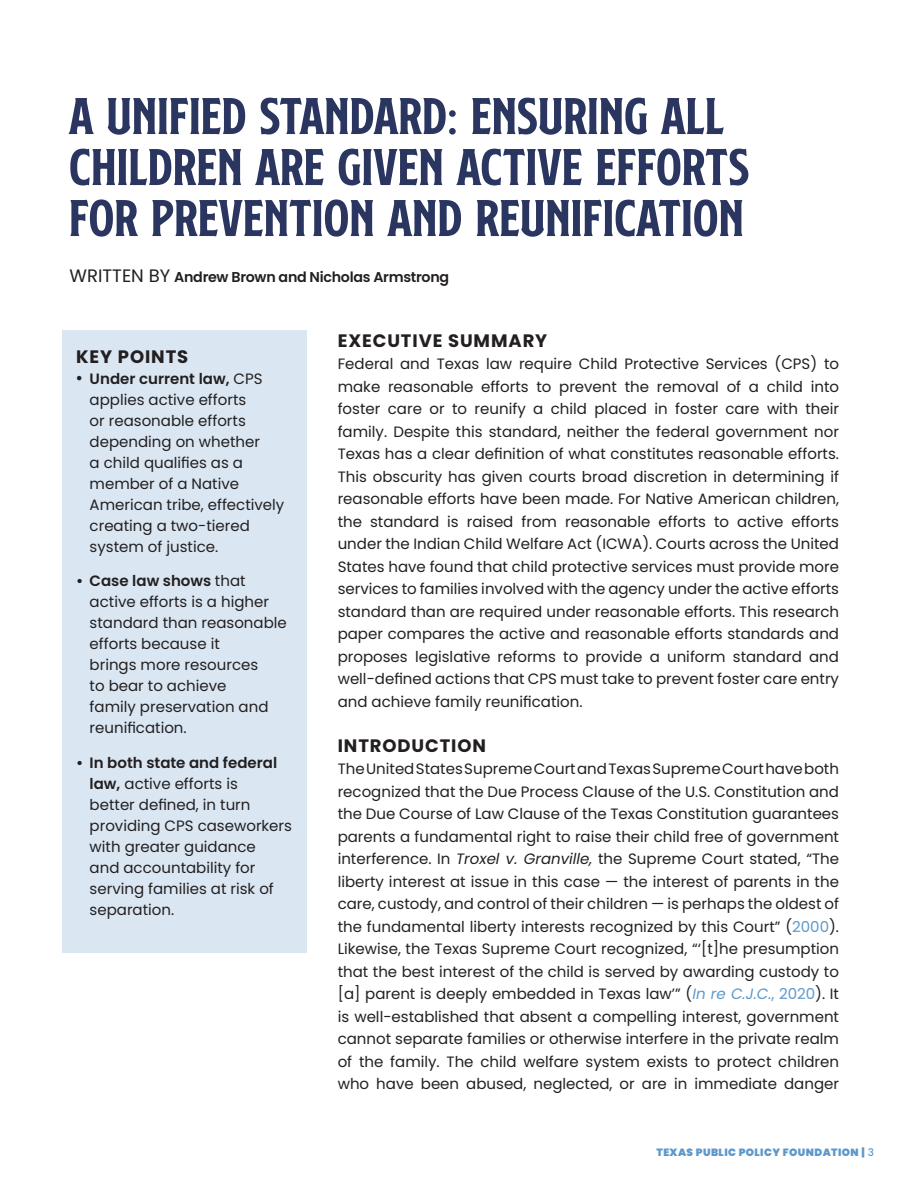
<style>
.page{position:relative;width:918px;height:1188px;background:#fff}
.page>*{position:absolute;margin:0;border:0;box-sizing:border-box;transform-origin:0 0}
.t1{font:60px/51px "SS Nickson One";letter-spacing:.02em;color:#2a3560}
.Heading{font:700 18px "Poppins";letter-spacing:.05em;color:#231f20}
.copy{font:15px/22.5px "Poppins";color:#231f20}
.t2{font:600 14.25px "Poppins";letter-spacing:-.02em;color:#231f20}
.t3{font:900 10.5px "Poppins";letter-spacing:.04em;color:#5d98cb}
.s1{font-weight:400;font-size:18px}
.s2{font-family:"Times New Roman";font-size:18px}
.s3{font-weight:600}
.s4{font-style:italic}
.s5{color:#212121}
.s6{color:#5d98cb}
.s7{font-style:italic;color:#5d98cb}
.s8{font-weight:500}
</style>
<div class="page">
<div style="left:63px;top:330px;width:244px;height:623px;background:#dae7f3"></div>
<p class="t1" style="left:70px;top:85px;width:681px">A UNIFIED STANDARD: ENSURING ALL<br>CHILDREN ARE GIVEN ACTIVE EFFORTS<br>FOR PREVENTION AND REUNIFICATION</p>
<p class="t2" style="left:70px;top:268px;width:381px"><span class="s1">WRITTEN BY</span> Andrew Brown and Nicholas Armstrong</p>
<p class="Heading" style="left:76px;top:346px;width:114px">KEY POINTS</p>
<p class="copy" style="left:90px;top:368px;width:196px;line-height:21px;text-indent:-14px"><span class="s2">•</span> <span class="s3">Under current law,</span> CPS applies active efforts<br>or reasonable efforts depending on whether<br>a child qualifies as a member of a Native<br>American tribe, effectively creating a two-tiered system of justice.</p>
<p class="copy" style="left:90px;top:571px;width:199px;line-height:21px;text-indent:-14px"><span class="s3">• Case law shows</span> that active efforts is a higher standard than reasonable efforts because it<br>brings more resources<br>to bear to achieve<br>family preservation and reunification.</p>
<p class="copy" style="left:90px;top:752px;width:204px;line-height:21px;text-indent:-14px"><span class="s3">• In both state and federal law,</span> active efforts is<br>better defined, in turn providing CPS caseworkers with greater guidance<br>and accountability for serving families at risk of separation.</p>
<p class="Heading" style="left:338px;top:330px;width:211px">EXECUTIVE SUMMARY</p>
<p class="copy" style="left:338px;top:353px;width:503px;text-align:justify">Federal and Texas law require Child Protective Services (CPS) to make reasonable efforts to prevent the removal of a child into foster care or to reunify a child placed in foster care with their family. Despite this standard, neither the federal government nor Texas has a clear definition of what constitutes reasonable efforts.<br>This obscurity has given courts broad discretion in determining if reasonable efforts have been made. For Native American children, the standard is raised from reasonable efforts to active efforts under the Indian Child Welfare Act (ICWA). Courts across the United States have found that child protective services must provide more services to families involved with the agency under the active efforts standard than are required under reasonable efforts. This research paper compares the active and reasonable efforts standards and proposes legislative reforms to provide a uniform standard and well-defined actions that CPS must take to prevent foster care entry and achieve family reunification.</p>
<p class="Heading" style="left:338px;top:735px;width:150px">INTRODUCTION</p>
<p class="copy" style="left:338px;top:758px;width:503px;text-align:justify">The United States Supreme Court and Texas Supreme Court have both recognized that the Due Process Clause of the U.S. Constitution and the Due Course of Law Clause of the Texas Constitution guarantees parents a fundamental right to raise their child free of government interference. In <span class="s4">Troxel v. Granville,</span> the Supreme Court stated, “<span class="s5">The liberty interest at issue in this case — the interest of parents in the care, custody, and control of their children — is perhaps the oldest of the fundamental liberty interests recognized by this Court” (</span><span class="s6">2000</span><span class="s5">).<br>Likewise, the Texas Supreme Court recognized, “‘[t]he presumption that the best interest of the child is served by awarding custody to [a] parent is deeply embedded in Texas law’” (</span><span class="s7">In re C.J.C.</span><span class="s6">, 2020</span><span class="s5">).</span> It is well-established that absent a compelling interest, government cannot separate families or otherwise interfere in the private realm of the family. The child welfare system exists to protect children who have been abused, neglected, or are in immediate danger</p>
<p class="t3" style="left:656px;top:1146px;width:219px">TEXAS PUBLIC POLICY FOUNDATION | <span class="s8">3</span></p>
</div>
